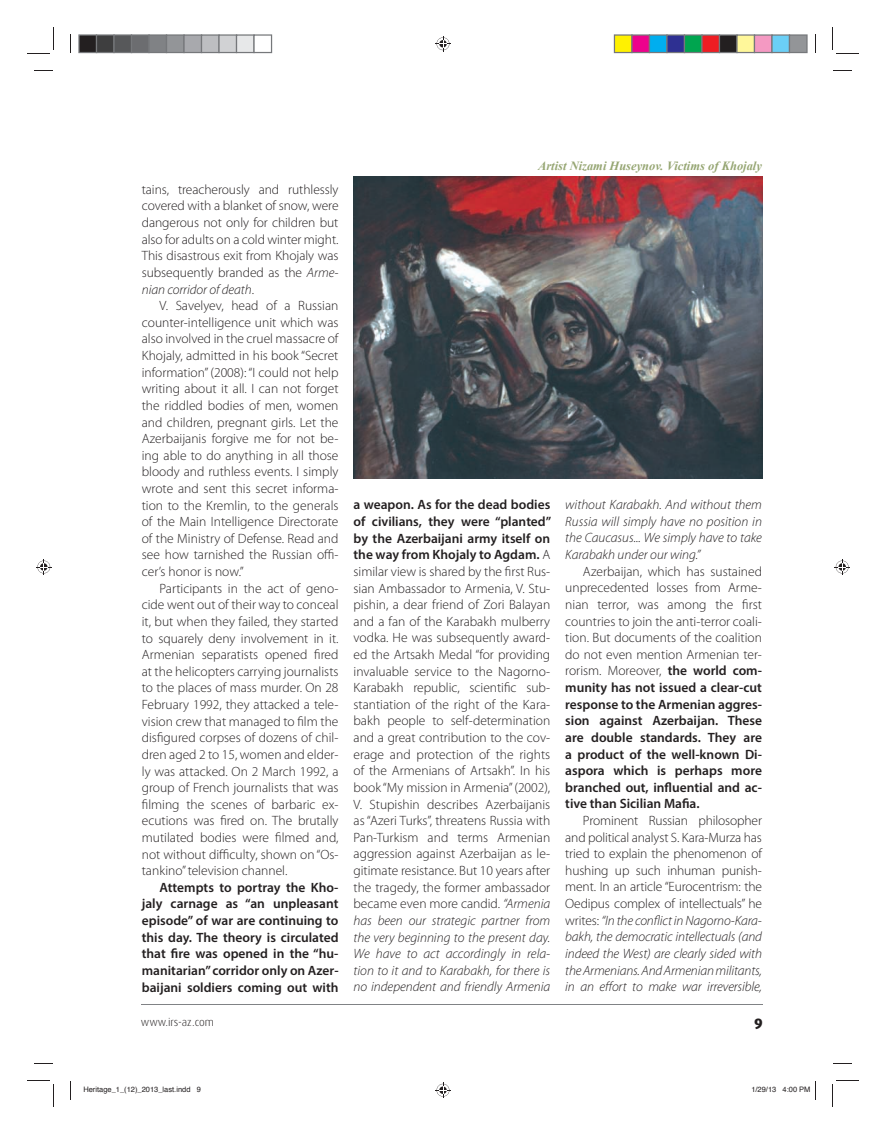
<style>
.page{position:relative;width:886px;height:1134px;background:#fff}
.page>*{position:absolute;margin:0;border:0;box-sizing:border-box;transform-origin:0 0}
.t1{font:800 15px "Dax Pro";color:#231f20}
.t2{font:300 13.5px/16.6px "Myriad Pro";color:#231f20;text-align:justify}
.t3{font:600 13.5px/16.6px "Myriad Pro";color:#231f20;text-align:justify}
.t4{font:italic 300 13.5px/16.6px "Myriad Pro";color:#231f20;text-align:justify}
.t5{font:italic 700 12.5px "Times New Roman";color:#96a673}
.t6{font:300 11.25px "Dax Pro";color:#231f20}
.t7{font:7.5px "Helvetica";color:#231f20}
.s1{font-style:italic}
.s2{font-weight:600}
.s3{font-weight:300}
</style>
<div class="page">
<hr style="left:141px;top:1004px;width:622px;height:1px;background:#808285">
<img style="left:353px;top:176px;width:409px;height:303px">
<svg style="left:34px;top:70px;width:19px;height:1px"></svg>
<svg style="left:833px;top:70px;width:18px;height:1px"></svg>
<svg style="left:34px;top:1063px;width:19px;height:1px"></svg>
<svg style="left:833px;top:1063px;width:18px;height:1px"></svg>
<svg style="left:70px;top:34px;width:1px;height:19px"></svg>
<svg style="left:70px;top:1081px;width:1px;height:18px"></svg>
<svg style="left:815px;top:34px;width:1px;height:19px"></svg>
<svg style="left:27px;top:27px;width:27px;height:27px"></svg>
<svg style="left:27px;top:1080px;width:27px;height:27px"></svg>
<svg style="left:832px;top:27px;width:27px;height:27px"></svg>
<svg style="left:832px;top:1080px;width:27px;height:27px"></svg>
<svg style="left:435px;top:36px;width:15px;height:15px"></svg>
<svg style="left:435px;top:1083px;width:15px;height:15px"></svg>
<svg style="left:36px;top:559px;width:15px;height:15px"></svg>
<svg style="left:835px;top:559px;width:15px;height:15px"></svg>
<svg style="left:78px;top:34px;width:194px;height:19px;background:#8f9092"></svg>
<svg style="left:614px;top:34px;width:193px;height:19px;background:#8b8382"></svg>
<svg style="left:815px;top:1081px;width:1px;height:18px"></svg>
<p class="t2" style="left:142px;top:182px;width:198px">tains, treacherously and ruthlessly covered with a blanket of snow, were dangerous not only for children but also for adults on a cold winter might.<br>This disastrous exit from Khojaly was subsequently branded as the <span class="s1">Arme&shy;nian corridor of death</span>.</p>
<p class="t2" style="left:142px;top:298px;width:198px;text-indent:18px">V. Savelyev, head of a Russian counter-intelligence unit which was also involved in the cruel massacre of Khojaly, admitted in his book “Secret information” (2008): “I could not help writing about it all. I can not forget the riddled bodies of men, women and children, pregnant girls. Let the Azerbaijanis forgive me for not be&shy;ing able to do anything in all those bloody and ruthless events. I simply wrote and sent this secret informa&shy;tion to the Kremlin, to the generals of the Main Intelligence Directorate of the Ministry of Defense. Read and see how tarnished the Russian offi&shy;cer’s honor is now.”</p>
<p class="t2" style="left:142px;top:581px;width:198px;text-indent:18px">Participants in the act of geno&shy;cide went out of their way to conceal it, but when they failed, they started to squarely deny involvement in it.<br>Armenian separatists opened fired at the helicopters carrying journalists to the places of mass murder. On 28<br>February 1992, they attacked a tele&shy;vision crew that managed to film the disfigured corpses of dozens of chil&shy;dren aged 2 to 15, women and elder&shy;ly was attacked. On 2 March 1992, a group of French journalists that was filming the scenes of barbaric ex&shy;ecutions was fired on. The brutally mutilated bodies were filmed and, not without difficulty, shown on “Os&shy;tankino” television channel.</p>
<p class="t3" style="left:142px;top:880px;width:198px;text-indent:18px">Attempts to portray the Kho&shy;jaly carnage as “an unpleasant episode” of war are continuing to this day. The theory is circulated that fire was opened in the “hu&shy;manitarian” corridor only on Azer&shy;baijani soldiers coming out with</p>
<p class="t5" style="left:538px;top:158px;width:225px">Artist Nizami Huseynov. Victims of Khojaly</p>
<p class="t2" style="left:353px;top:498px;width:199px"><span class="s2">a weapon. As for the dead bodies of civilians, they were “planted” by the Azerbaijani army itself on the way from Khojaly to Agdam.</span> A similar view is shared by the first Rus&shy;sian Ambassador to Armenia, V. Stu&shy;pishin, a dear friend of Zori Balayan and a fan of the Karabakh mulberry vodka. He was subsequently award&shy;ed the Artsakh Medal “for providing invaluable service to the Nagorno-Karabakh republic, scientific sub&shy;stantiation of the right of the Kara&shy;bakh people to self-determination and a great contribution to the cov&shy;erage and protection of the rights of the Armenians of Artsakh”. In his book “My mission in Armenia” (2002), V. Stupishin describes Azerbaijanis as “Azeri Turks”, threatens Russia with Pan-Turkism and terms Armenian aggression against Azerbaijan as le&shy;gitimate resistance. But 10 years after the tragedy, the former ambassador became even more candid. <span class="s1">“Armenia has been our strategic partner from the very beginning to the present day.<br>We have to act accordingly in rela&shy;tion to it and to Karabakh, for there is no independent and friendly Armenia</span></p>
<p class="t4" style="left:565px;top:497px;width:198px">without Karabakh. And without them Russia will simply have no position in the Caucasus... We simply have to take Karabakh under our wing.”</p>
<p class="t3" style="left:565px;top:564px;width:198px;text-indent:18px"><span class="s3">Azerbaijan, which has sustained unprecedented losses from Arme&shy;nian terror, was among the first countries to join the anti-terror coali&shy;tion. But documents of the coalition do not even mention Armenian ter&shy;rorism. Moreover,</span> the world com&shy;munity has not issued a clear-cut response to the Armenian aggres&shy;sion against Azerbaijan. These are double standards. They are a product of the well-known Di&shy;aspora which is perhaps more branched out, influential and ac&shy;tive than Sicilian Mafia.</p>
<p class="t2" style="left:565px;top:813px;width:198px;text-indent:18px">Prominent Russian philosopher and political analyst S. Kara-Murza has tried to explain the phenomenon of hushing up such inhuman punish&shy;ment. In an article “Eurocentrism: the Oedipus complex of intellectuals” he writes: <span class="s1">“In the conflict in Nagorno-Kara&shy;bakh, the democratic intellectuals (and indeed the West) are clearly sided with the Armenians. And Armenian militants, in an effort to make war irreversible,</span></p>
<p class="t6" style="left:141px;top:1017px;width:75px">www.irs-az.com</p>
<p class="t1" style="left:754px;top:1017px;width:10px">9</p>
<p class="t7" style="left:83px;top:1086px;width:119px">Heritage_1_(12)_2013_last.indd 9</p>
<p class="t7" style="left:751px;top:1086px;width:61px">1/29/13 4:00 PM</p>
</div>
